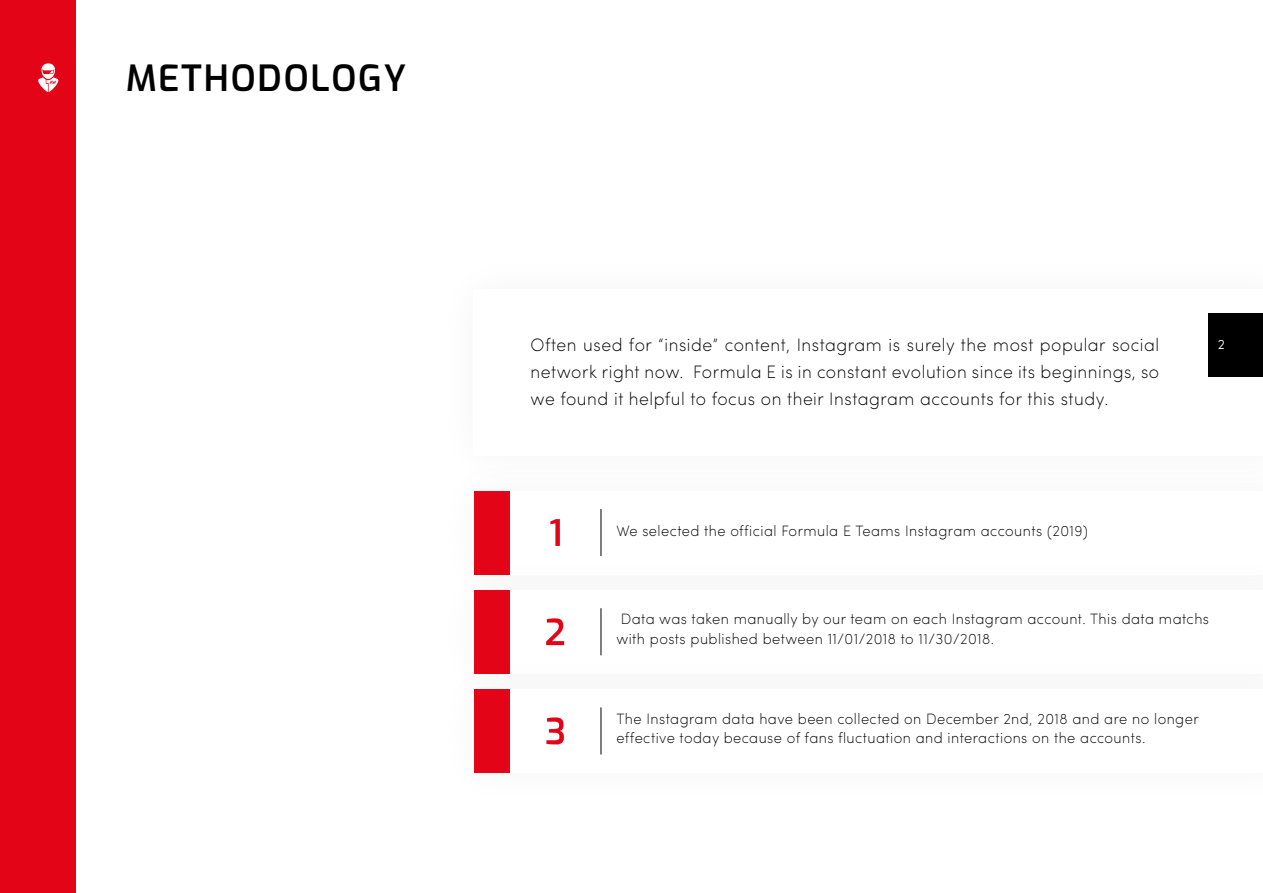
<style>
.page{position:relative;width:1263px;height:893px;background:#fff}
.page>*{position:absolute;margin:0;border:0;box-sizing:border-box;transform-origin:0 0}
.t1{font:600 36px "Exo";letter-spacing:.05em;color:#000}
.t2{font:200 18px/27px "Sofia Pro";letter-spacing:.03em;color:#000;text-align:justify}
.t3{font:200 15px/19.5px "Sofia Pro";letter-spacing:.03em;color:#000}
.t4{font:300 13.5px "Sofia Pro";color:#fff}
</style>
<div class="page">
<div style="left:0;top:0;width:75px;height:893px;background:#e30517"></div>
<svg style="left:38px;top:63px;width:20px;height:29px"></svg>
<div style="left:434px;top:451px;width:829px;height:163px;background:#fbfbfb"></div>
<div style="left:474px;top:491px;width:789px;height:83px;background:#fff"></div>
<div style="left:474px;top:590px;width:789px;height:83px;background:#fff"></div>
<svg style="left:550px;top:519px;width:10px;height:27px"></svg>
<svg style="left:546px;top:618px;width:18px;height:27px"></svg>
<svg style="left:546px;top:717px;width:18px;height:27px"></svg>
<div style="left:474px;top:491px;width:36px;height:83px;background:#e30517"></div>
<div style="left:474px;top:590px;width:36px;height:83px;background:#e30517"></div>
<div style="left:474px;top:689px;width:36px;height:83px;background:#e30517"></div>
<hr style="left:601px;top:509px;width:1px;height:47px;background:#000">
<hr style="left:601px;top:608px;width:1px;height:47px;background:#000">
<hr style="left:601px;top:707px;width:1px;height:47px;background:#000">
<div style="left:1209px;top:313px;width:54px;height:63px;background:#000"></div>
<h1 class="t1" style="left:126px;top:51px;width:282px">METHODOLOGY</h1>
<p class="t2" style="left:530px;top:330px;width:630px">Often used for “inside” content, Instagram is surely the most popular social network right now. Formula E is in constant evolution since its beginnings, so we found it helpful to focus on their Instagram accounts for this study.</p>
<p class="t4" style="left:1218px;top:334px;width:9px">2</p>
<p class="t3" style="left:616px;top:520px;width:473px">We selected the official Formula E Teams Instagram accounts (2019)</p>
<p class="t3" style="left:616px;top:609px;width:594px">Data was taken manually by our team on each Instagram account. This data matchs with posts published between 11/01/2018 to 11/30/2018.</p>
<p class="t3" style="left:616px;top:708px;width:584px">The Instagram data have been collected on December 2nd, 2018 and are no longer effective today because of fans fluctuation and interactions on the accounts.</p>
</div>
